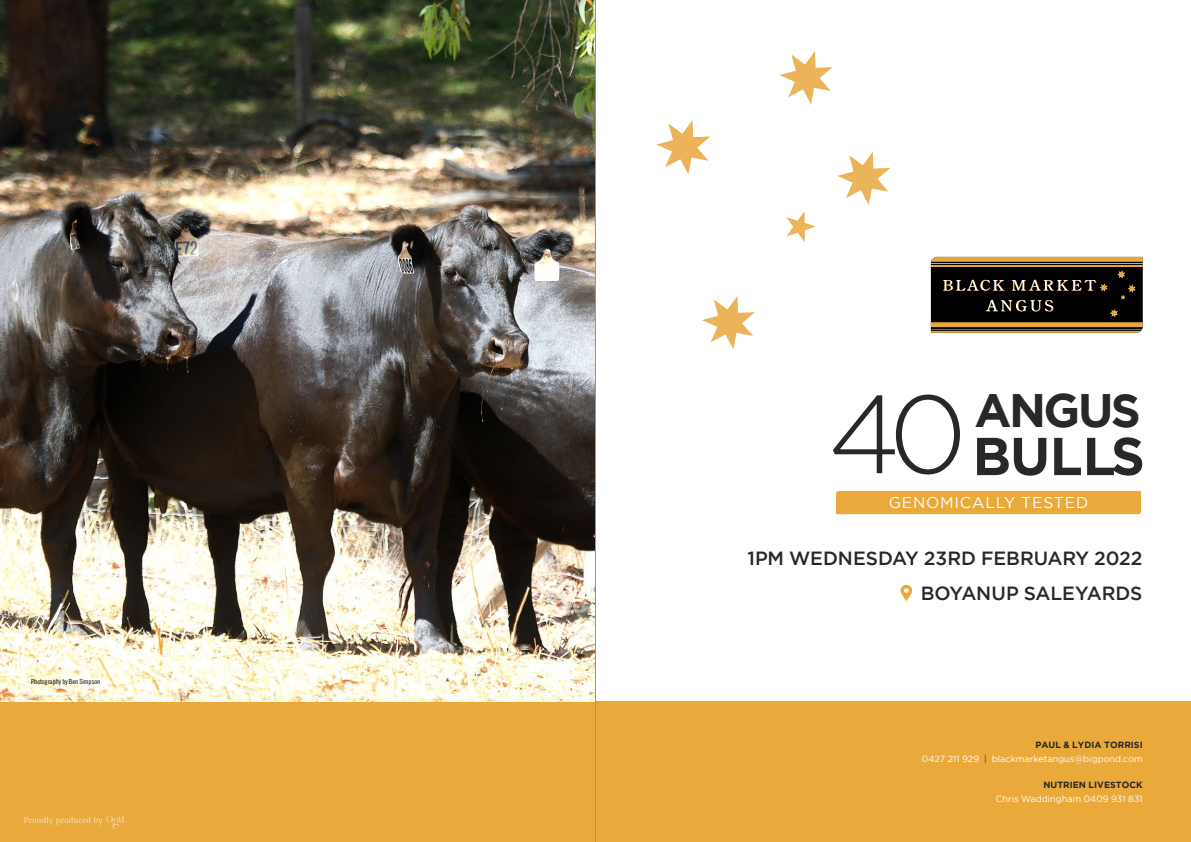
<style>
.page{position:relative;width:1191px;height:842px;background:#fff}
.page>*{position:absolute;margin:0;border:0;box-sizing:border-box;transform-origin:0 0}
.t1{font:300 110.4px "Gotham";color:#292829}
.t2{font:700 53.2px "Gotham";letter-spacing:-.015em;color:#292829}
.t3{font:700 46.9px "Gotham";letter-spacing:-.055em;color:#292829}
.t4{font:500 19.1px/34.4px "Gotham";letter-spacing:-.01em;color:#292829;text-align:right}
.t5{font:15.6px "Gotham";letter-spacing:.05em;color:#fff}
.t6{font:9px/14px "Gotham";letter-spacing:.005em;color:#fff;text-align:right}
.t7{font:700 9px "Gotham";letter-spacing:.005em;color:#292829}
.t8{font:7px "Trade Gothic Cond Eighteen";letter-spacing:-.005em;color:#000}
.s1{font-weight:700;color:#292829}
.s2{font-weight:300;color:#000}
</style>
<div class="page">
<div style="left:0;top:702px;width:1191px;height:140px;background:#e9a93b"></div>
<svg style="left:931px;top:257px;width:211px;height:76px;background:#3c2e16"></svg>
<div style="left:836px;top:491px;width:305px;height:23px;background:#e9a93b"></div>
<svg style="left:900px;top:585px;width:12px;height:16px"></svg>
<img style="left:0;top:0;width:595px;height:702px">
<svg style="left:656px;top:120px;width:54px;height:54px"></svg>
<svg style="left:702px;top:296px;width:53px;height:53px"></svg>
<svg style="left:837px;top:152px;width:53px;height:53px"></svg>
<svg style="left:779px;top:51px;width:53px;height:53px"></svg>
<svg style="left:786px;top:211px;width:30px;height:31px"></svg>
<svg style="left:24px;top:815px;width:101px;height:14px"></svg>
<hr style="left:595px;top:0;width:1px;height:842px;background:#939598">
<p class="t8" style="left:31px;top:677px;width:70px">Photography by Ben Simpson</p>
<h1 class="t1" style="left:827px;top:374px;width:141px">40</h1>
<h3 class="t3" style="left:974px;top:383px;width:168px">ANGUS</h3>
<h2 class="t2" style="left:972px;top:425px;width:174px">BULLS</h2>
<h3 class="t5" style="left:888px;top:493px;width:201px">GENOMICALLY TESTED</h3>
<h3 class="t4" style="left:747px;top:541px;width:396px">1PM WEDNESDAY 23RD FEBRUARY 2022<br>BOYANUP SALEYARDS</h3>
<p class="t6" style="left:922px;top:738px;width:222px"><span class="s1">PAUL &amp; LYDIA TORRISI<br></span>0427 211 929 <span class="s2">|</span> blackmarketangus@bigpond.com</p>
<p class="t7" style="left:1043px;top:779px;width:101px">NUTRIEN LIVESTOCK</p>
<p class="t6" style="left:995px;top:791px;width:148px">Chris Waddingham 0409 931 831</p>
</div>
